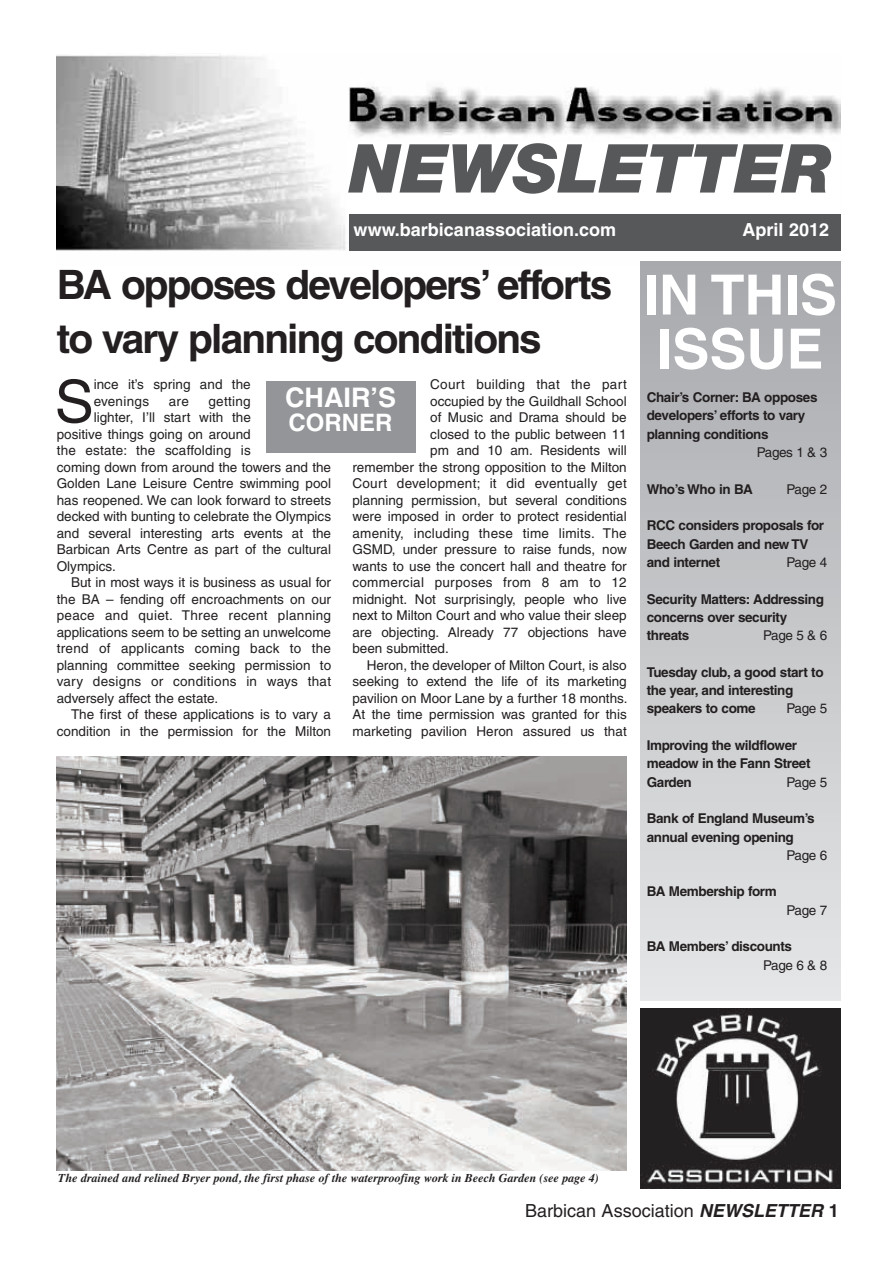
<style>
.page{position:relative;width:893px;height:1262px;background:#fff}
.page>*{position:absolute;margin:0;border:0;box-sizing:border-box;transform-origin:0 0}
.t1{font:italic 900 67.5px "Helvetica Neue";color:#57585a}
.t2{font:58.8px "Helvetica";color:#231f20}
.t3{font:700 55.5px/54px "Helvetica";color:#fff}
.t4{font:700 40.5px/54px "Helvetica";letter-spacing:-.045em;color:#231f20}
.t5{font:700 27px "Helvetica";color:#fff}
.t6{font:700 24px "Helvetica";color:#fff}
.t7{font:700 18px "Helvetica";color:#fff}
.t8{font:18px "Helvetica";color:#231f20}
.t9{font:13.5px/16.5px "Helvetica";color:#231f20}
.t10{font:700 13.5px/18.3px "Helvetica";letter-spacing:-.03em;color:#231f20}
.t11{font:13.5px "Helvetica";letter-spacing:.02em;color:#231f20}
.t12{font:italic 700 12px "Times";color:#231f20}
.s1{font-weight:700;font-style:italic}
.s2{font-weight:700}
</style>
<div class="page">
<img style="left:57px;top:55px;width:783px;height:196px">
<div style="left:347px;top:143px;width:493px;height:69px;background:#fff"></div>
<div style="left:349px;top:214px;width:491px;height:36px;background:#57585a"></div>
<div style="left:640px;top:261px;width:200px;height:739px;background:linear-gradient(to bottom,#a8a9ac,#e5e6e8)"></div>
<img style="left:640px;top:1008px;width:200px;height:180px">
<div style="left:266px;top:381px;width:149px;height:71px;background:#939598"></div>
<img style="left:57px;top:756px;width:569px;height:413px">
<h1 class="t1" style="left:349px;top:144px;width:484px">NEWSLETTER</h1>
<h3 class="t7" style="left:353px;top:223px;width:264px">www.barbicanassociation.com</h3>
<h3 class="t7" style="left:742px;top:223px;width:88px">April 2012</h3>
<h3 class="t3" style="left:643px;top:273px;width:195px">IN THIS<br>ISSUE</h3>
<h3 class="t4" style="left:57px;top:261px;width:557px">BA opposes developers’ efforts to vary planning conditions</h3>
<h2 class="t2" style="left:55px;top:380px;width:41px">S</h2>
<p class="t9" style="left:94px;top:377px;width:159px">ince it’s spring and the evenings</p>
<p class="t11" style="left:430px;top:379px;width:198px">Court building that the part</p>
<p class="t9" style="left:430px;top:394px;width:198px">occupied by the Guildhall School</p>
<p class="t9" style="left:430px;top:410px;width:198px">of Music and Drama should be</p>
<p class="t9" style="left:430px;top:427px;width:198px">closed to the public between 11</p>
<p class="t9" style="left:430px;top:443px;width:198px">pm and 10 am. Residents will</p>
<p class="t9" style="left:352px;top:460px;width:276px">remember the strong opposition to the Milton</p>
<p class="t11" style="left:352px;top:478px;width:276px">Court development; it did eventually get</p>
<p class="t9" style="left:352px;top:493px;width:276px">planning permission, but several conditions</p>
<p class="t9" style="left:352px;top:509px;width:276px">were imposed in order to protect residential</p>
<p class="t11" style="left:352px;top:528px;width:276px">amenity, including these time limits. The</p>
<p class="t9" style="left:352px;top:542px;width:276px">GSMD, under pressure to raise funds, now</p>
<p class="t9" style="left:352px;top:559px;width:276px">wants to use the concert hall and theatre for</p>
<p class="t11" style="left:352px;top:577px;width:276px">commercial purposes from 8 am to 12</p>
<p class="t9" style="left:352px;top:592px;width:276px">midnight. Not surprisingly, people who live</p>
<p class="t9" style="left:352px;top:608px;width:276px">next to Milton Court and who value their sleep</p>
<p class="t9" style="left:352px;top:625px;width:276px">are objecting. Already 77 objections have</p>
<p class="t9" style="left:352px;top:641px;width:98px">been submitted.</p>
<p class="t9" style="left:366px;top:658px;width:261px">Heron, the developer of Milton Court, is also</p>
<p class="t9" style="left:352px;top:674px;width:276px">seeking to extend the life of its marketing</p>
<p class="t9" style="left:352px;top:691px;width:277px">pavilion on Moor Lane by a further 18 months.</p>
<p class="t9" style="left:352px;top:707px;width:276px">At the time permission was granted for this</p>
<p class="t9" style="left:352px;top:724px;width:276px">marketing pavilion Heron assured us that</p>
<h3 class="t5" style="left:285px;top:388px;width:112px">CHAIR’S</h3>
<h3 class="t6" style="left:288px;top:414px;width:105px">CORNER</h3>
<p class="t9" style="left:169px;top:394px;width:22px">are</p>
<p class="t11" style="left:208px;top:396px;width:44px">getting</p>
<p class="t9" style="left:94px;top:410px;width:159px">lighter, I’ll start with the</p>
<p class="t9" style="left:57px;top:427px;width:195px">positive things going on around</p>
<p class="t9" style="left:57px;top:443px;width:195px">the estate: the scaffolding is</p>
<p class="t9" style="left:57px;top:460px;width:276px">coming down from around the towers and the</p>
<p class="t9" style="left:57px;top:476px;width:276px">Golden Lane Leisure Centre swimming pool</p>
<p class="t9" style="left:57px;top:493px;width:276px">has reopened. We can look forward to streets</p>
<p class="t9" style="left:57px;top:509px;width:276px">decked with bunting to celebrate the Olympics</p>
<p class="t9" style="left:57px;top:526px;width:276px">and several interesting arts events at the</p>
<p class="t9" style="left:57px;top:542px;width:276px">Barbican Arts Centre as part of the cultural</p>
<p class="t9" style="left:57px;top:559px;width:61px">Olympics.</p>
<p class="t9" style="left:71px;top:575px;width:261px">But in most ways it is business as usual for</p>
<p class="t9" style="left:57px;top:592px;width:276px">the BA – fending off encroachments on our</p>
<p class="t11" style="left:57px;top:610px;width:276px">peace and quiet. Three recent planning</p>
<p class="t9" style="left:57px;top:625px;width:276px">applications seem to be setting an unwelcome</p>
<p class="t11" style="left:57px;top:643px;width:276px">trend of applicants coming back to the</p>
<p class="t9" style="left:57px;top:658px;width:276px">planning committee seeking permission to</p>
<p class="t11" style="left:57px;top:676px;width:276px">vary designs or conditions in ways that</p>
<p class="t9" style="left:57px;top:691px;width:163px">adversely affect the estate.</p>
<p class="t9" style="left:71px;top:707px;width:261px">The first of these applications is to vary a</p>
<p class="t9" style="left:57px;top:724px;width:276px">condition in the permission for the Milton</p>
<p class="t10" style="left:646px;top:389px;width:172px">Chair’s Corner: BA opposes developers’ efforts to vary planning conditions</p>
<p class="t9" style="left:756px;top:445px;width:72px">Pages 1 &amp; 3</p>
<p class="t10" style="left:646px;top:481px;width:108px">Who’s Who in BA</p>
<p class="t9" style="left:786px;top:482px;width:42px">Page 2</p>
<p class="t10" style="left:646px;top:517px;width:179px">RCC considers proposals for<br>Beech Garden and new TV and internet</p>
<p class="t9" style="left:786px;top:555px;width:42px">Page 4</p>
<p class="t10" style="left:646px;top:591px;width:179px">Security Matters: Addressing concerns over security threats</p>
<p class="t9" style="left:763px;top:628px;width:65px">Page 5 &amp; 6</p>
<p class="t10" style="left:646px;top:664px;width:178px">Tuesday club, a good start to the year, and interesting speakers to come</p>
<p class="t9" style="left:786px;top:701px;width:42px">Page 5</p>
<p class="t10" style="left:646px;top:737px;width:165px">Improving the wildflower meadow in the Fann Street<br>Garden</p>
<p class="t9" style="left:786px;top:775px;width:42px">Page 5</p>
<p class="t10" style="left:646px;top:810px;width:169px">Bank of England Museum’s annual evening opening</p>
<p class="t9" style="left:786px;top:848px;width:42px">Page 6</p>
<p class="t10" style="left:646px;top:884px;width:131px">BA Membership form</p>
<p class="t9" style="left:786px;top:903px;width:42px">Page 7</p>
<p class="t10" style="left:646px;top:938px;width:147px">BA Members’ discounts</p>
<p class="t9" style="left:763px;top:958px;width:65px">Page 6 &amp; 8</p>
<p class="t12" style="left:58px;top:1174px;width:542px">The drained and relined Bryer pond, the first phase of the waterproofing work in Beech Garden (see page 4)</p>
<h3 class="t8" style="left:525px;top:1203px;width:315px">Barbican Association <span class="s1">NEWSLETTER</span> <span class="s2">1</span></h3>
</div>
